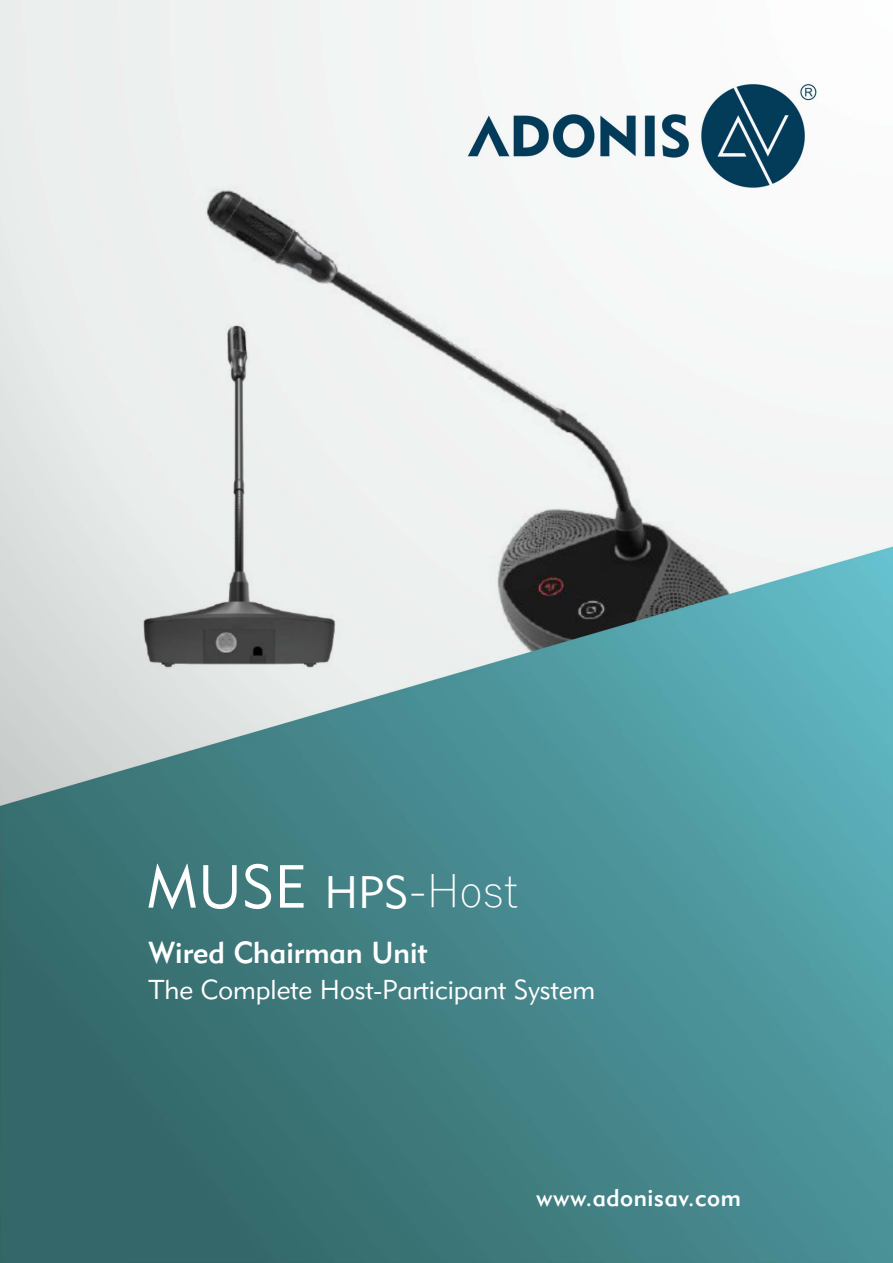
<style>
.page{position:relative;width:893px;height:1263px;background:#fff}
.page>*{position:absolute;margin:0;border:0;box-sizing:border-box;transform-origin:0 0}
.t1{font:45px "Geometr 231 Lt BT";color:#fff}
.t2{font:30px "Geometric 415 BT Medium A";color:#fff}
.t3{font:27px "Geometric 415 BT Lite A";color:#fff}
.t4{font:24px "Geometric 415 BT Medium A";letter-spacing:.02em;color:#fff}
.s1{font-family:"Geometric 415 BT Lite A";font-size:60px}
.s2{font-family:"Geometric 415 BT Lite A"}
</style>
<div class="page">
<img style="left:0;top:0;width:893px;height:1263px">
<h1 class="t1" style="left:146px;top:868px;width:373px"><span class="s1">MUSE</span> <span class="s2">HPS</span>-Host</h1>
<p class="t2" style="left:149px;top:940px;width:281px">Wired Chairman Unit</p>
<p class="t3" style="left:149px;top:978px;width:448px">The Complete Host-Participant System</p>
<p class="t4" style="left:536px;top:1187px;width:206px">www.adonisav.com</p>
</div>
